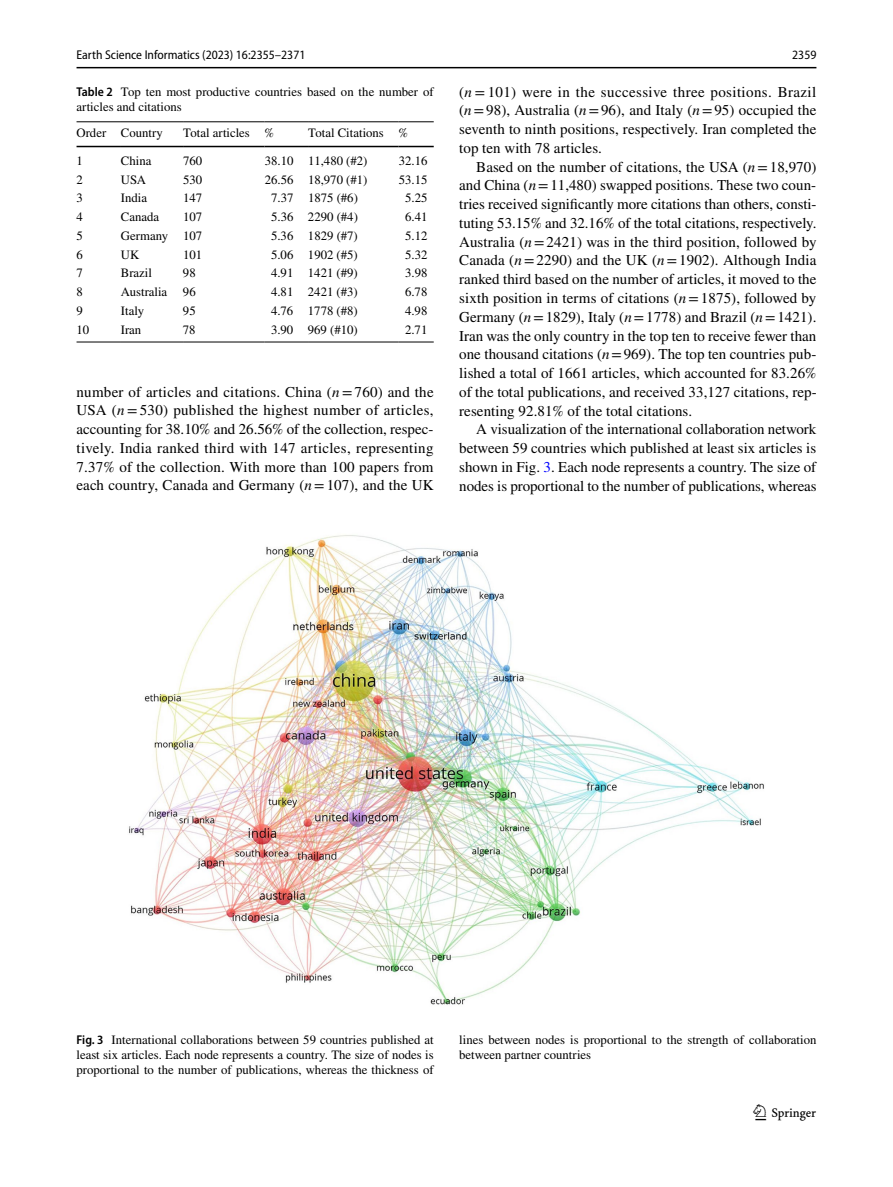
<style>
.page{position:relative;width:893px;height:1187px;background:#fff}
.page>*{position:absolute;margin:0;border:0;box-sizing:border-box;transform-origin:0 0}
.t1{font:22.5px "Springnew Regular 3";color:#000}
.t2{font:15px/18.8px "STIX";letter-spacing:.005em;color:#000;text-align:justify}
.t3{font:12.75px/15px "STIX";color:#000}
.t4{font:semi-condensed 12.75px "Myriad Pro";color:#000}
.s1{font-family:"Myriad Pro";font-weight:600;font-stretch:semi-condensed}
.s2{font-style:italic}
.s3{color:#00f}
</style>
<div class="page">
<hr style="left:77px;top:67px;width:739px;height:1px;background:#000">
<hr style="left:77px;top:121px;width:44px;height:1px;background:#000">
<hr style="left:77px;top:146px;width:44px;height:1px;background:#000">
<hr style="left:121px;top:121px;width:62px;height:1px;background:#000">
<hr style="left:121px;top:146px;width:62px;height:1px;background:#000">
<hr style="left:183px;top:121px;width:82px;height:1px;background:#000">
<hr style="left:183px;top:146px;width:82px;height:1px;background:#000">
<hr style="left:265px;top:121px;width:43px;height:1px;background:#000">
<hr style="left:265px;top:146px;width:43px;height:1px;background:#000">
<hr style="left:308px;top:121px;width:91px;height:1px;background:#000">
<hr style="left:308px;top:146px;width:91px;height:1px;background:#000">
<hr style="left:399px;top:121px;width:35px;height:1px;background:#000">
<hr style="left:399px;top:146px;width:35px;height:1px;background:#000">
<hr style="left:77px;top:341px;width:44px;height:1px;background:#000">
<hr style="left:121px;top:341px;width:62px;height:1px;background:#000">
<hr style="left:183px;top:341px;width:82px;height:1px;background:#000">
<hr style="left:265px;top:341px;width:43px;height:1px;background:#000">
<hr style="left:308px;top:341px;width:91px;height:1px;background:#000">
<hr style="left:399px;top:341px;width:35px;height:1px;background:#000">
<img style="left:129px;top:535px;width:635px;height:470px">
<p class="t4" style="left:77px;top:48px;width:230px">Earth Science Informatics (2023) 16:2355–2371</p>
<p class="t4" style="left:792px;top:48px;width:26px">2359</p>
<p class="t3" style="left:77px;top:85px;width:359px"><span class="s1">Table 2</span> Top ten most productive countries based on the number of articles and citations</p>
<p class="t3" style="left:77px;top:126px;width:88px">Order Country</p>
<p class="t3" style="left:183px;top:126px;width:93px">Total articles %</p>
<p class="t3" style="left:308px;top:126px;width:102px">Total Citations %</p>
<p class="t3" style="left:77px;top:154px;width:8px">1</p>
<p class="t3" style="left:121px;top:154px;width:32px">China</p>
<p class="t3" style="left:183px;top:154px;width:21px">760</p>
<p class="t3" style="left:265px;top:154px;width:104px">38.10 11,480 (#2)</p>
<p class="t3" style="left:399px;top:154px;width:30px">32.16</p>
<p class="t3" style="left:77px;top:173px;width:8px">2</p>
<p class="t3" style="left:121px;top:173px;width:27px">USA</p>
<p class="t3" style="left:183px;top:173px;width:21px">530</p>
<p class="t3" style="left:265px;top:173px;width:104px">26.56 18,970 (#1)</p>
<p class="t3" style="left:399px;top:173px;width:30px">53.15</p>
<p class="t3" style="left:76px;top:191px;width:8px">3</p>
<p class="t3" style="left:121px;top:191px;width:28px">India</p>
<p class="t3" style="left:183px;top:191px;width:21px">147</p>
<p class="t3" style="left:271px;top:191px;width:88px">7.37 1875 (#6)</p>
<p class="t3" style="left:405px;top:191px;width:24px">5.25</p>
<p class="t3" style="left:76px;top:210px;width:8px">4</p>
<p class="t3" style="left:121px;top:210px;width:40px">Canada</p>
<p class="t3" style="left:183px;top:210px;width:21px">107</p>
<p class="t3" style="left:271px;top:210px;width:88px">5.36 2290 (#4)</p>
<p class="t3" style="left:405px;top:210px;width:24px">6.41</p>
<p class="t3" style="left:76px;top:229px;width:8px">5</p>
<p class="t3" style="left:121px;top:229px;width:83px">Germany 107</p>
<p class="t3" style="left:271px;top:229px;width:88px">5.36 1829 (#7)</p>
<p class="t3" style="left:405px;top:229px;width:24px">5.12</p>
<p class="t3" style="left:76px;top:247px;width:8px">6</p>
<p class="t3" style="left:121px;top:247px;width:20px">UK</p>
<p class="t3" style="left:183px;top:247px;width:21px">101</p>
<p class="t3" style="left:271px;top:247px;width:88px">5.06 1902 (#5)</p>
<p class="t3" style="left:405px;top:247px;width:24px">5.32</p>
<p class="t3" style="left:76px;top:266px;width:8px">7</p>
<p class="t3" style="left:121px;top:266px;width:33px">Brazil</p>
<p class="t3" style="left:183px;top:266px;width:14px">98</p>
<p class="t3" style="left:271px;top:266px;width:88px">4.91 1421 (#9)</p>
<p class="t3" style="left:405px;top:266px;width:24px">3.98</p>
<p class="t3" style="left:76px;top:285px;width:8px">8</p>
<p class="t3" style="left:121px;top:285px;width:76px">Australia 96</p>
<p class="t3" style="left:271px;top:285px;width:88px">4.81 2421 (#3)</p>
<p class="t3" style="left:405px;top:285px;width:24px">6.78</p>
<p class="t3" style="left:76px;top:304px;width:8px">9</p>
<p class="t3" style="left:121px;top:304px;width:25px">Italy</p>
<p class="t3" style="left:183px;top:304px;width:14px">95</p>
<p class="t3" style="left:271px;top:304px;width:88px">4.76 1778 (#8)</p>
<p class="t3" style="left:405px;top:304px;width:24px">4.98</p>
<p class="t3" style="left:76px;top:322px;width:14px">10</p>
<p class="t3" style="left:121px;top:322px;width:22px">Iran</p>
<p class="t3" style="left:183px;top:322px;width:14px">78</p>
<p class="t3" style="left:271px;top:322px;width:88px">3.90 969 (#10)</p>
<p class="t3" style="left:405px;top:322px;width:24px">2.71</p>
<p class="t2" style="left:77px;top:383px;width:359px">number of articles and citations. China (<span class="s2">n</span>=760) and the USA (<span class="s2">n</span>=530) published the highest number of articles, accounting for 38.10% and 26.56% of the collection, respec&shy;tively. India ranked third with 147 articles, representing 7.37% of the collection. With more than 100 papers from each country, Canada and Germany (<span class="s2">n</span>=107), and the UK</p>
<p class="t2" style="left:459px;top:83px;width:359px">(<span class="s2">n</span> = 101) were in the successive three positions. Brazil (<span class="s2">n</span>=98), Australia (<span class="s2">n</span>=96), and Italy (<span class="s2">n</span>=95) occupied the seventh to ninth positions, respectively. Iran completed the top ten with 78 articles.</p>
<p class="t2" style="left:459px;top:158px;width:359px;text-indent:17px">Based on the number of citations, the USA (<span class="s2">n</span>=18,970) and China (<span class="s2">n</span>=11,480) swapped positions. These two coun&shy;tries received significantly more citations than others, consti&shy;tuting 53.15% and 32.16% of the total citations, respectively.<br>Australia (<span class="s2">n</span>=2421) was in the third position, followed by Canada (<span class="s2">n</span>=2290) and the UK (<span class="s2">n</span>=1902). Although India ranked third based on the number of articles, it moved to the sixth position in terms of citations (<span class="s2">n</span>=1875), followed by Germany (<span class="s2">n</span>=1829), Italy (<span class="s2">n</span>=1778) and Brazil (<span class="s2">n</span>=1421).<br>Iran was the only country in the top ten to receive fewer than one thousand citations (<span class="s2">n</span>=969). The top ten countries pub&shy;lished a total of 1661 articles, which accounted for 83.26% of the total publications, and received 33,127 citations, rep&shy;resenting 92.81% of the total citations.</p>
<p class="t2" style="left:459px;top:421px;width:359px;text-indent:17px">A visualization of the international collaboration network between 59 countries which published at least six articles is shown in Fig. <span class="s3">3</span>. Each node represents a country. The size of nodes is proportional to the number of publications, whereas</p>
<p class="t3" style="left:77px;top:1032px;width:359px;text-align:justify"><span class="s1">Fig. 3</span> International collaborations between 59 countries published at least six articles. Each node represents a country. The size of nodes is proportional to the number of publications, whereas the thickness of</p>
<p class="t3" style="left:459px;top:1032px;width:359px">lines between nodes is proportional to the strength of collaboration between partner countries</p>
<h1 class="t1" style="left:755px;top:1104px;width:62px">1 3</h1>
</div>
